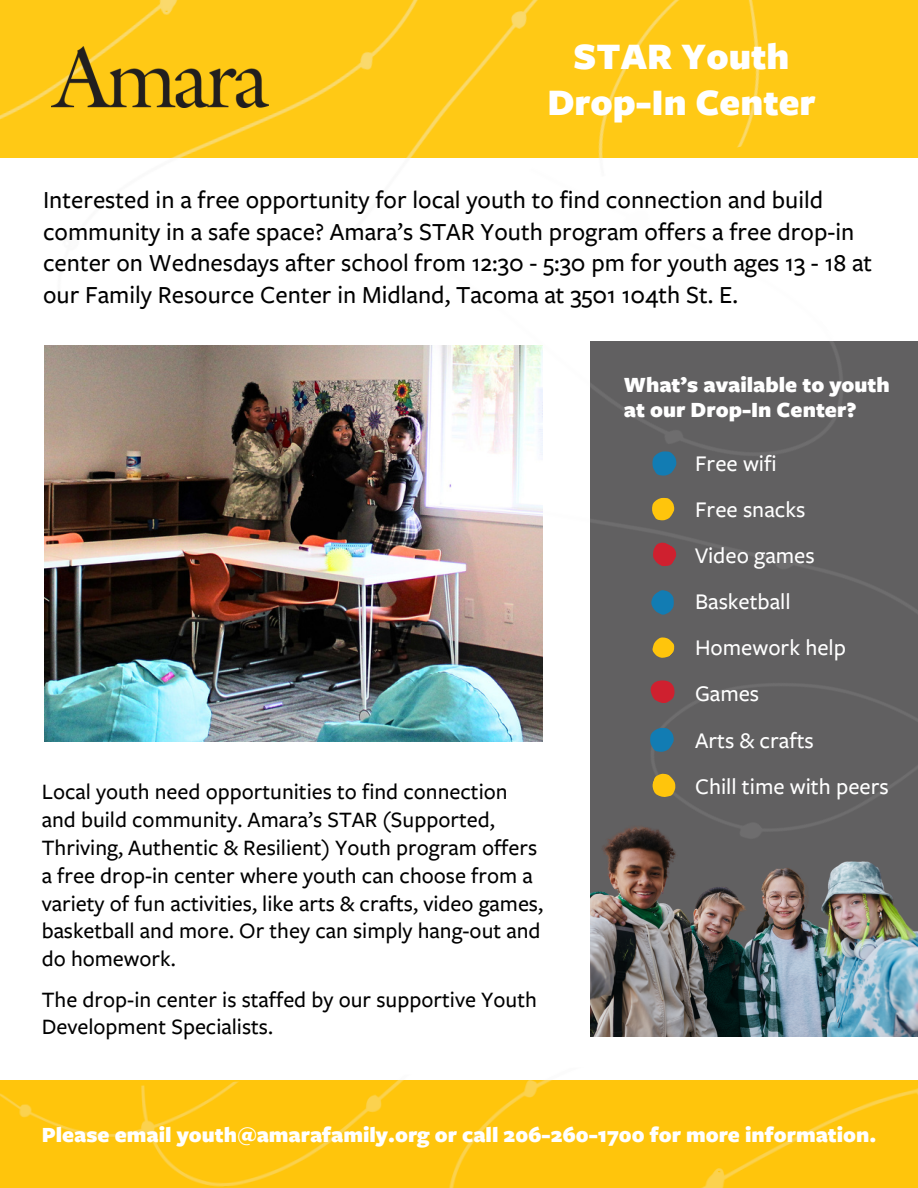
<style>
.page{position:relative;width:918px;height:1188px;background:#fff}
.page>*{position:absolute;margin:0;border:0;box-sizing:border-box;transform-origin:0 0}
.t1{font:900 38.85px "Freight Sans Pro";color:#fff}
.t2{font:500 25.5px/31.5px "Freight Sans Pro";color:#000}
.t3{font:500 23.25px "Freight Sans Pro";color:#fff}
.t4{font:500 22.8px/27.9px "Freight Sans Pro";color:#000}
.t5{font:900 22.5px/25.8px "Freight Sans Pro";color:#fff}
</style>
<div class="page">
<img style="left:301px;top:341px;width:617px;height:662px">
<div style="left:0;top:0;width:918px;height:158px;background:#ffc915"></div>
<div style="left:0;top:1080px;width:918px;height:108px;background:#ffc50c"></div>
<img style="left:51px;top:46px;width:217px;height:61px">
<svg style="left:649px;top:633px;width:29px;height:30px"></svg>
<svg style="left:652px;top:451px;width:24px;height:25px"></svg>
<img style="left:45px;top:345px;width:497px;height:396px">
<img style="left:591px;top:816px;width:327px;height:220px">
<svg style="left:652px;top:498px;width:22px;height:22px"></svg>
<svg style="left:647px;top:586px;width:32px;height:32px"></svg>
<svg style="left:650px;top:728px;width:24px;height:24px"></svg>
<svg style="left:649px;top:771px;width:30px;height:29px"></svg>
<svg style="left:648px;top:539px;width:32px;height:31px"></svg>
<svg style="left:651px;top:680px;width:23px;height:23px"></svg>
<p class="t1" style="left:574px;top:29px;width:217px">STAR Youth</p>
<p class="t1" style="left:547px;top:75px;width:270px">Drop-In Center</p>
<p class="t2" style="left:43px;top:184px;width:831px">Interested in a free opportunity for local youth to find connection and build community in a safe space? Amara’s STAR Youth program offers a free drop-in center on Wednesdays after school from 12:30 - 5:30 pm for youth ages 13 - 18 at our Family Resource Center in Midland, Tacoma at 3501 104th St. E.</p>
<p class="t4" style="left:42px;top:778px;width:503px">Local youth need opportunities to find connection and build community. Amara’s STAR (Supported, Thriving, Authentic &amp; Resilient) Youth program offers a free drop-in center where youth can choose from a variety of fun activities, like arts &amp; crafts, video games, basketball and more. Or they can simply hang-out and do homework.</p>
<p class="t4" style="left:42px;top:986px;width:497px">The drop-in center is staffed by our supportive Youth<br>Development Specialists.</p>
<p class="t5" style="left:624px;top:370px;width:267px">What’s available to youth at our Drop-In Center?</p>
<p class="t3" style="left:695px;top:450px;width:83px">Free wifi</p>
<p class="t3" style="left:695px;top:497px;width:112px">Free snacks</p>
<p class="t3" style="left:695px;top:543px;width:121px">Video games</p>
<p class="t3" style="left:695px;top:589px;width:97px">Basketball</p>
<p class="t3" style="left:695px;top:635px;width:152px">Homework help</p>
<p class="t3" style="left:695px;top:681px;width:66px">Games</p>
<p class="t3" style="left:695px;top:727px;width:120px">Arts &amp; crafts</p>
<p class="t3" style="left:695px;top:773px;width:195px">Chill time with peers</p>
<p class="t5" style="left:42px;top:1121px;width:836px">Please email youth@amarafamily.org or call 206-260-1700 for more information.</p>
</div>
